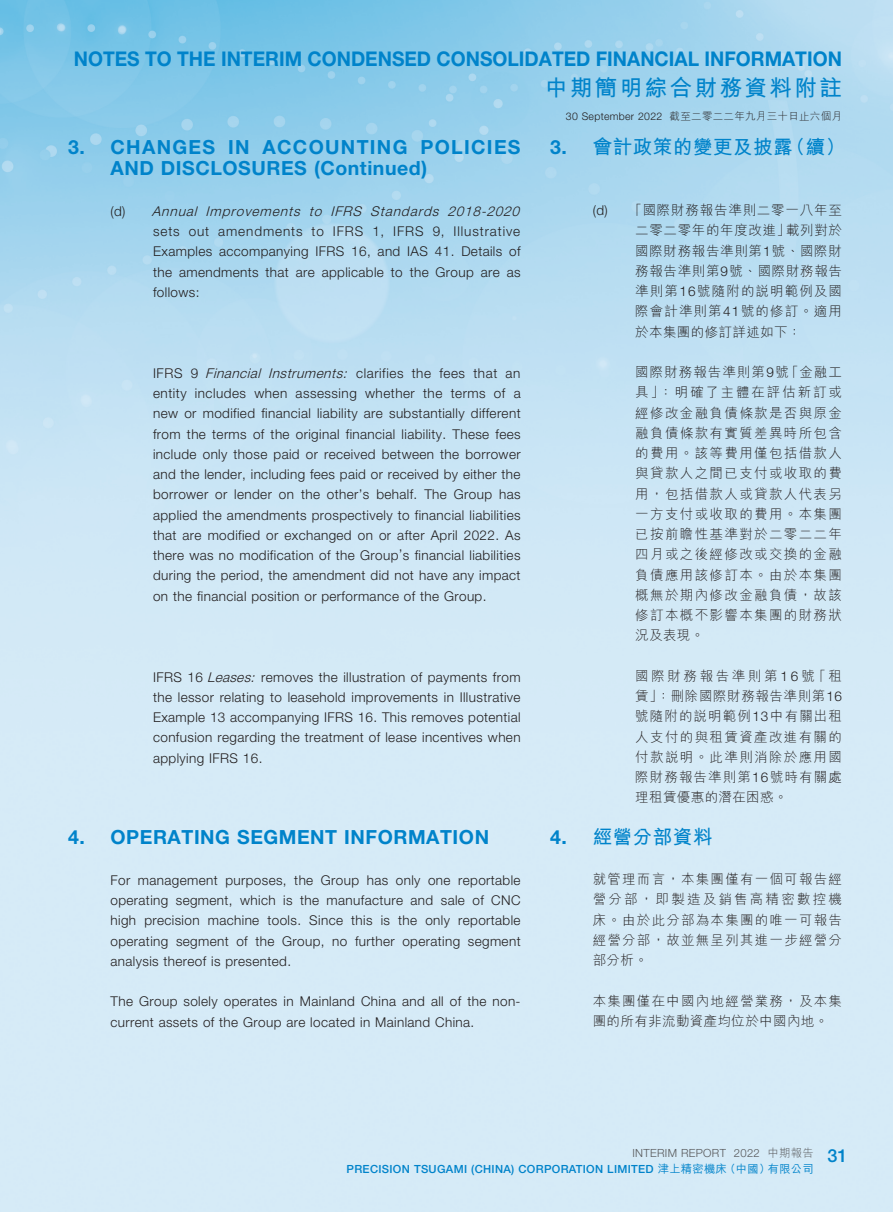
<style>
.page{position:relative;width:893px;height:1212px;background:#fff}
.page>*{position:absolute;margin:0;border:0;box-sizing:border-box;transform-origin:0 0}
.t1{font:700 22.5px "M Hei HK";letter-spacing:.11em;color:#0083ca}
.t2{font:700 20.25px "Helvetica Neue LT Std";color:#0083ca;scale:.95 1}
.t3{font:700 19.5px/21px "Helvetica Neue LT Std";letter-spacing:.065em;color:#0083ca}
.t4{font:700 19.5px "Helvetica Neue LT Std";letter-spacing:.03em;color:#0083ca}
.t5{font:700 19.5px "M Hei HK";letter-spacing:.03em;color:#0083ca}
.t6{font:500 18px "Helvetica Neue LT Std";color:#0083ca}
.t7{font:300 13.5px/20.2px "Helvetica Neue LT Std";letter-spacing:.03em;color:#231f20;text-align:justify}
.t8{font:300 13.5px/20.2px "M Hei HK";letter-spacing:.09em;color:#231f20;text-align:justify}
.t9{font:300 13.5px/20.2px "M Hei HK";letter-spacing:.03em;color:#231f20}
.t10{font:500 11.25px/16.5px "Helvetica Neue LT Std";letter-spacing:.03em;color:#0083ca;text-align:right}
.t11{font:300 10.5px "M Hei HK";letter-spacing:.03em;color:#231f20}
.s1{font-family:"Helvetica Neue LT Std"}
.s2{font-style:italic}
.s3{font-weight:300;color:#57585a}
.s4{font-family:"M Hei HK";font-weight:300;color:#57585a}
.s5{font-family:"M Hei HK"}
</style>
<div class="page">
<img style="left:0;top:0;width:893px;height:1212px">
<h2 class="t2" style="left:74px;top:46px;width:810px">NOTES TO THE INTERIM CONDENSED CONSOLIDATED FINANCIAL INFORMATION</h2>
<h1 class="t1" style="left:545px;top:71px;width:298px">中期簡明綜合財務資料附註</h1>
<p class="t11" style="left:566px;top:111px;width:278px"><span class="s1">30 September 2022</span> 截至二零二二年九月三十日止六個月</p>
<h3 class="t3" style="left:111px;top:136px;width:411px;text-indent:-43px">3. CHANGES IN ACCOUNTING POLICIES<br>AND DISCLOSURES (Continued)</h3>
<p class="t7" style="left:153px;top:201px;width:372px;text-align:left;text-indent:-43px">( d ) <span class="s2">Annual Improvements to IFRS Standards 2018-2020 </span>sets out amendments to IFRS 1, IFRS 9, Illustrative Examples accompanying IFRS 16, and IAS 41. Details of the amendments that are applicable to the Group are as follows:</p>
<p class="t7" style="left:153px;top:363px;width:369px">IFRS 9 <span class="s2">Financial Instruments:</span> clarifies the fees that an entity includes when assessing whether the terms of a new or modified financial liability are substantially different from the terms of the original financial liability. These fees include only those paid or received between the borrower and the lender, including fees paid or received by either the borrower or lender on the other’s behalf. The Group has applied the amendments prospectively to financial liabilities that are modified or exchanged on or after April 2022. As there was no modification of the Group’s financial liabilities during the period, the amendment did not have any impact on the financial position or performance of the Group.</p>
<p class="t7" style="left:153px;top:666px;width:369px">IFRS 16 <span class="s2">Leases:</span> removes the illustration of payments from the lessor relating to leasehold improvements in Illustrative Example 13 accompanying IFRS 16. This removes potential confusion regarding the treatment of lease incentives when applying IFRS 16.</p>
<h3 class="t4" style="left:68px;top:825px;width:423px">4. OPERATING SEGMENT INFORMATION</h3>
<p class="t7" style="left:111px;top:870px;width:412px">For management purposes, the Group has only one reportable operating segment, which is the manufacture and sale of CNC high precision machine tools. Since this is the only reportable operating segment of the Group, no further operating segment analysis thereof is presented.</p>
<p class="t7" style="left:111px;top:991px;width:412px">The Group solely operates in Mainland China and all of the non&shy;current assets of the Group are located in Mainland China.</p>
<h3 class="t5" style="left:550px;top:133px;width:297px"><span class="s1">3.</span> 會計政策的變更及披露（續）</h3>
<p class="t8" style="left:635px;top:200px;width:208px;text-indent:-43px"><span class="s1">(d)</span> 「國際財務報告準則二零一八年至二零二零年的年度改進」載列對於國際財務報告準則第<span class="s1">1</span>號、國際財務報告準則第<span class="s1">9</span>號、國際財務報告準則第<span class="s1">16</span>號隨附的說明範例及國際會計準則第<span class="s1">41</span>號的修訂。適用於本集團的修訂詳述如下：</p>
<p class="t8" style="left:635px;top:362px;width:208px">國際財務報告準則第<span class="s1">9</span>號「金融工具」：明確了主體在評估新訂或經修改金融負債條款是否與原金融負債條款有實質差異時所包含的費用。該等費用僅包括借款人與貸款人之間已支付或收取的費用，包括借款人或貸款人代表另一方支付或收取的費用。本集團已按前瞻性基準對於二零二二年四月或之後經修改或交換的金融負債應用該修訂本。由於本集團概無於期內修改金融負債，故該修訂本概不影響本集團的財務狀況及表現。</p>
<p class="t8" style="left:635px;top:665px;width:208px">國際財務報告準則第<span class="s1">16</span>號「租賃」：刪除國際財務報告準則第<span class="s1">16</span>號隨附的說明範例<span class="s1">13</span>中有關出租人支付的與租賃資產改進有關的付款說明。此準則消除於應用國際財務報告準則第<span class="s1">16</span>號時有關處理租賃優惠的潛在困惑。</p>
<h3 class="t5" style="left:550px;top:822px;width:164px"><span class="s1">4.</span> 經營分部資料</h3>
<p class="t8" style="left:593px;top:869px;width:251px">就管理而言，本集團僅有一個可報告經營分部，即製造及銷售高精密數控機床。由於此分部為本集團的唯一可報告經營分部，故並無呈列其進一步經營分部分析。</p>
<p class="t9" style="left:593px;top:990px;width:251px">本集團僅在中國內地經營業務，及本集團的所有非流動資產均位於中國內地。</p>
<p class="t10" style="left:347px;top:1144px;width:469px"><span class="s3">INTERIM REPORT 2022</span> <span class="s4">中期報告<br></span>PRECISION TSUGAMI (CHINA) CORPORATION LIMITED <span class="s5">津上精密機床（中國）有限公司</span></p>
<h3 class="t6" style="left:828px;top:1144px;width:22px">31</h3>
</div>
